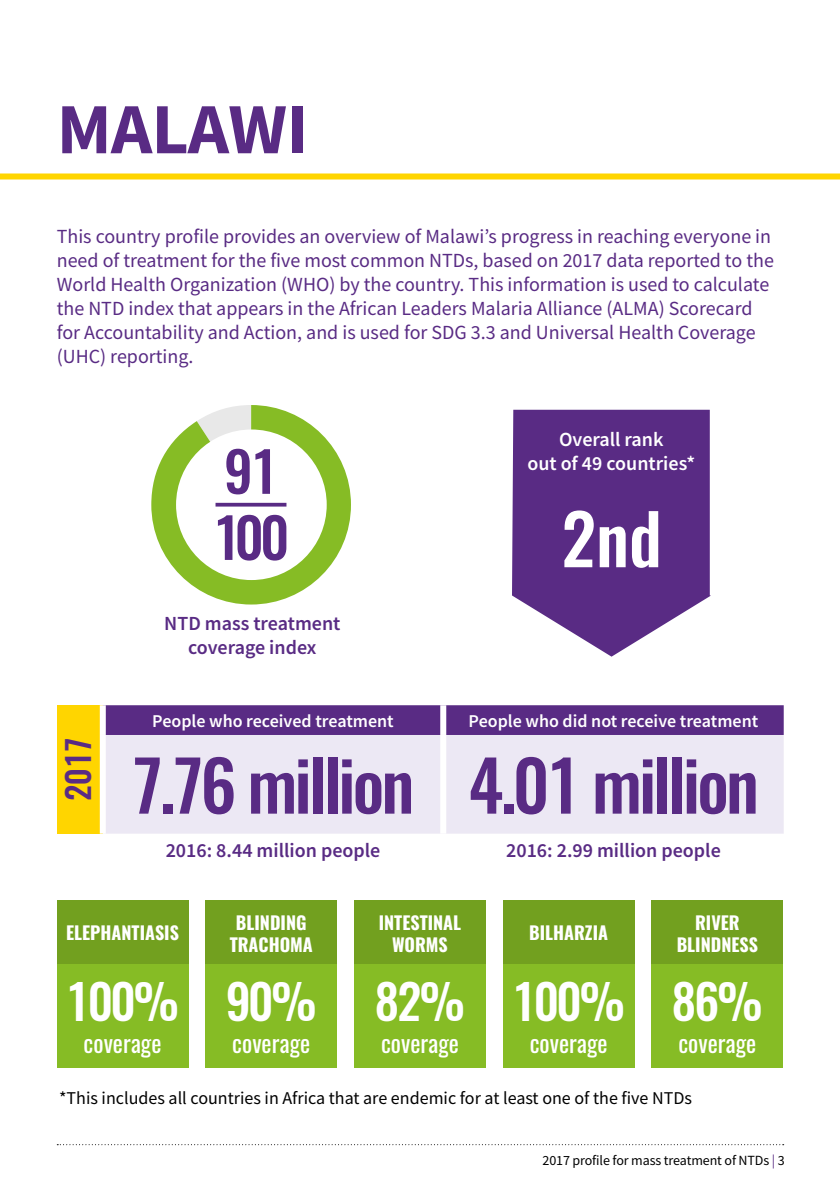
<style>
.page{position:relative;width:840px;height:1191px;background:#fff}
.page>*{position:absolute;margin:0;border:0;box-sizing:border-box;transform-origin:0 0}
.t1{font:700 72px "Source Sans Pro";letter-spacing:-.01em;color:#592b84}
.t2{font:500 69.2px "Oswald";letter-spacing:-.04em;color:#592b84}
.t3{font:500 69.2px "Oswald";color:#fff}
.t4{font:500 55px/66px "Oswald";color:#592b84}
.t5{font:500 48px "Oswald";letter-spacing:-.04em;color:#fff}
.t6{font:500 32px "Oswald";color:#592b84}
.t7{font:24px "Oswald";color:#fff}
.t8{font:20px/24px "Source Sans Pro";color:#592b84}
.t9{font:600 20px/24px "Source Sans Pro";color:#592b84;text-align:center}
.t10{font:600 20px/24px "Source Sans Pro";color:#fff;text-align:center}
.t11{font:18px "Source Sans Pro";color:#000}
.t12{font:700 18px/21.6px "Oswald";color:#fff;text-align:center}
.t13{font:600 18px "Source Sans Pro";color:#fff}
.t14{font:14px "Source Sans Pro";letter-spacing:-.01em;color:#000}
.s1{color:#592b84}
</style>
<div class="page">
<svg style="left:57px;top:1144px;width:726px;height:1px"></svg>
<div style="left:57px;top:900px;width:131px;height:167px;background:#86bc25"></div>
<div style="left:354px;top:900px;width:131px;height:167px;background:#86bc25"></div>
<div style="left:205px;top:900px;width:132px;height:167px;background:#86bc25"></div>
<div style="left:502px;top:900px;width:132px;height:167px;background:#86bc25"></div>
<div style="left:651px;top:900px;width:131px;height:167px;background:#86bc25"></div>
<svg style="left:512px;top:410px;width:198px;height:246px;background:#6f4794"></svg>
<div style="left:57px;top:900px;width:131px;height:64px;background:#72a01f"></div>
<div style="left:354px;top:900px;width:131px;height:64px;background:#72a01f"></div>
<div style="left:205px;top:900px;width:132px;height:64px;background:#72a01f"></div>
<div style="left:502px;top:900px;width:132px;height:64px;background:#72a01f"></div>
<div style="left:651px;top:900px;width:131px;height:64px;background:#72a01f"></div>
<div style="left:57px;top:705px;width:46px;height:128px;background:#ffd500"></div>
<div style="left:106px;top:705px;width:677px;height:30px;background:#592b84"></div>
<div style="left:106px;top:735px;width:677px;height:98px;background:#ece8f4"></div>
<div style="left:100px;top:705px;width:6px;height:30px;background:#fff"></div>
<div style="left:440px;top:705px;width:6px;height:30px;background:#fff"></div>
<div style="left:100px;top:735px;width:6px;height:98px;background:#fff"></div>
<div style="left:440px;top:735px;width:6px;height:98px;background:#fff"></div>
<div style="left:0;top:173px;width:839px;height:6px;background:#ffd500"></div>
<svg style="left:151px;top:405px;width:200px;height:199px"></svg>
<div style="left:176px;top:429px;width:150px;height:151px;background:#fff;border-radius:50%"></div>
<hr style="left:215px;top:503px;width:71px;height:3px;background:#592b84">
<h1 class="t1" style="left:57px;top:81px;width:252px">MALAWI</h1>
<p class="t8" style="left:57px;top:224px;width:718px">This country profile provides an overview of Malawiʼs progress in reaching everyone in need of treatment for the five most common NTDs, based on 2017 data reported to the World Health Organization (WHO) by the country. This information is used to calculate the NTD index that appears in the African Leaders Malaria Alliance (ALMA) Scorecard for Accountability and Action, and is used for SDG 3.3 and Universal Health Coverage (UHC) reporting.</p>
<h3 class="t6" style="left:61px;top:801px;width:64px;rotate:-90deg">2017</h3>
<h3 class="t4" style="left:213px;top:442px;width:77px">91<br>100</h3>
<p class="t9" style="left:164px;top:611px;width:177px">NTD mass treatment coverage index</p>
<p class="t10" style="left:527px;top:427px;width:169px">Overall rank<br>out of 49 countries*</p>
<h2 class="t3" style="left:560px;top:503px;width:102px">2nd</h2>
<p class="t13" style="left:152px;top:709px;width:243px">People who received treatment</p>
<p class="t13" style="left:468px;top:709px;width:291px">People who did not receive treatment</p>
<h2 class="t2" style="left:132px;top:749px;width:628px">7.76 million 4.01 million</h2>
<p class="t9" style="left:166px;top:838px;width:216px">2016: 8.44 million people</p>
<p class="t9" style="left:506px;top:838px;width:216px">2016: 2.99 million people</p>
<p class="t12" style="left:66px;top:923px;width:114px">ELEPHANTIASIS</p>
<p class="t12" style="left:229px;top:913px;width:85px">BLINDING<br>TRACHOMA</p>
<p class="t12" style="left:378px;top:913px;width:84px">INTESTINAL<br>WORMS</p>
<p class="t12" style="left:529px;top:923px;width:80px">BILHARZIA</p>
<p class="t12" style="left:676px;top:913px;width:83px">RIVER<br>BLINDNESS</p>
<h3 class="t5" style="left:66px;top:976px;width:698px">100% 90% 82% 100% 86%</h3>
<p class="t7" style="left:84px;top:1022px;width:79px">coverage</p>
<p class="t7" style="left:232px;top:1022px;width:79px">coverage</p>
<p class="t7" style="left:381px;top:1022px;width:79px">coverage</p>
<p class="t7" style="left:529px;top:1022px;width:79px">coverage</p>
<p class="t7" style="left:678px;top:1022px;width:79px">coverage</p>
<p class="t11" style="left:59px;top:1086px;width:634px">*This includes all countries in Africa that are endemic for at least one of the five NTDs</p>
<p class="t14" style="left:542px;top:1151px;width:243px">2017 profile for mass treatment of NTDs <span class="s1">|</span> 3</p>
</div>
